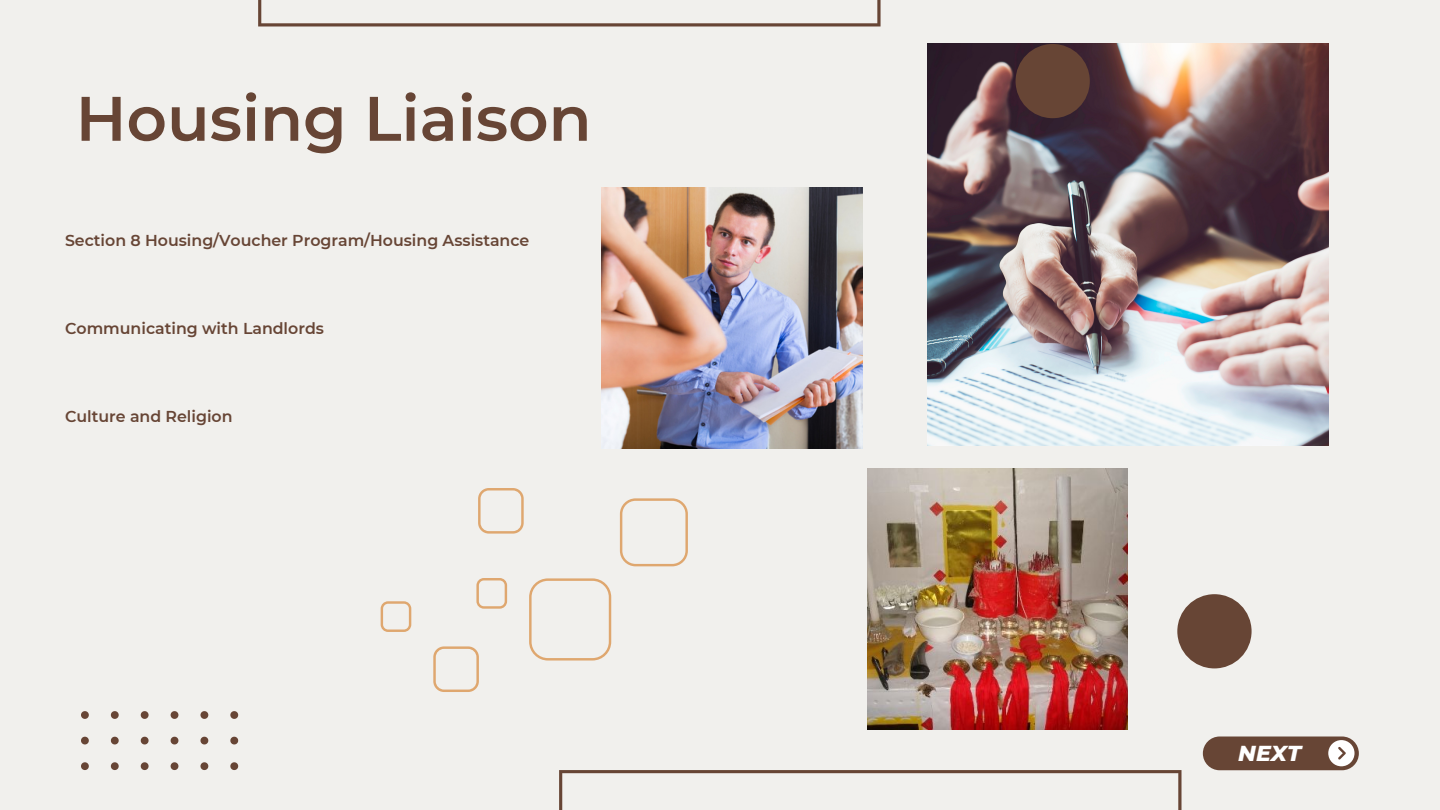
<style>
.page{position:relative;width:1440px;height:810px;background:#f1f0ed}
.page>*{position:absolute;margin:0;border:0;box-sizing:border-box;transform-origin:0 0}
.t1{font:600 62.7px "Montserrat";color:#674535}
.t2{font:italic 800 22.1px "Montserrat";color:#fff}
.t3{font:600 15.8px "Montserrat";color:#674535}
</style>
<div class="page">
<div style="left:1203px;top:737px;width:156px;height:33px;background:#674535;border-radius:17px"></div>
<svg style="left:1328px;top:740px;width:27px;height:26px"></svg>
<img style="left:867px;top:469px;width:261px;height:260px">
<img style="left:927px;top:44px;width:401px;height:401px">
<svg style="left:230px;top:762px;width:8px;height:8px"></svg>
<svg style="left:200px;top:762px;width:8px;height:8px"></svg>
<svg style="left:171px;top:762px;width:7px;height:8px"></svg>
<svg style="left:141px;top:762px;width:8px;height:8px"></svg>
<svg style="left:111px;top:762px;width:8px;height:8px"></svg>
<svg style="left:81px;top:762px;width:8px;height:8px"></svg>
<svg style="left:230px;top:737px;width:8px;height:7px"></svg>
<svg style="left:200px;top:737px;width:8px;height:7px"></svg>
<svg style="left:171px;top:737px;width:7px;height:7px"></svg>
<svg style="left:141px;top:737px;width:8px;height:7px"></svg>
<svg style="left:111px;top:737px;width:8px;height:7px"></svg>
<svg style="left:81px;top:737px;width:8px;height:7px"></svg>
<svg style="left:230px;top:711px;width:8px;height:8px"></svg>
<svg style="left:200px;top:711px;width:8px;height:8px"></svg>
<svg style="left:171px;top:711px;width:7px;height:8px"></svg>
<svg style="left:141px;top:711px;width:8px;height:8px"></svg>
<svg style="left:111px;top:711px;width:8px;height:8px"></svg>
<svg style="left:81px;top:711px;width:8px;height:8px"></svg>
<div style="left:1016px;top:44px;width:74px;height:74px;background:#674535;border-radius:50%"></div>
<div style="left:1177px;top:594px;width:75px;height:74px;background:#674535;border-radius:50%"></div>
<svg style="left:258px;top:0;width:623px;height:26px"></svg>
<svg style="left:559px;top:770px;width:623px;height:40px"></svg>
<svg style="left:478px;top:488px;width:46px;height:46px"></svg>
<svg style="left:529px;top:578px;width:82px;height:83px"></svg>
<svg style="left:620px;top:498px;width:68px;height:68px"></svg>
<svg style="left:476px;top:578px;width:31px;height:31px"></svg>
<svg style="left:433px;top:646px;width:46px;height:46px"></svg>
<svg style="left:381px;top:601px;width:30px;height:31px"></svg>
<img style="left:602px;top:188px;width:260px;height:260px">
<h1 class="t1" style="left:76px;top:80px;width:517px">Housing Liaison</h1>
<p class="t3" style="left:65px;top:231px;width:466px">Section 8 Housing/Voucher Program/Housing Assistance</p>
<p class="t3" style="left:65px;top:319px;width:260px">Communicating with Landlords</p>
<p class="t3" style="left:65px;top:407px;width:169px">Culture and Religion</p>
<h2 class="t2" style="left:1238px;top:740px;width:64px">NEXT</h2>
</div>
